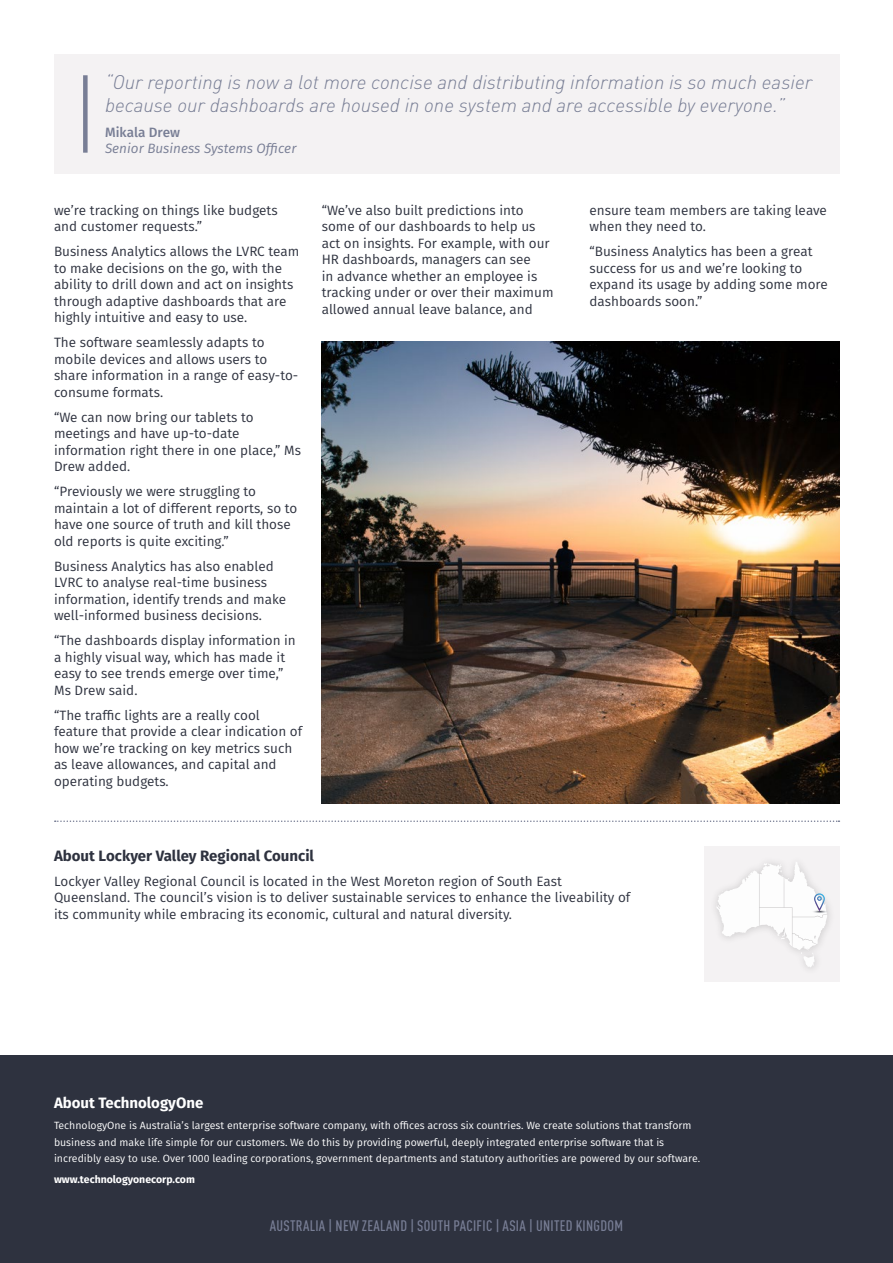
<style>
.page{position:relative;width:893px;height:1263px;background:#fff}
.page>*{position:absolute;margin:0;border:0;box-sizing:border-box;transform-origin:0 0}
.Quote_text{font:italic 300 19.5px/22.5px "DIN Pro";color:#787e95}
.Starndard_paragraph{font:500 condensed 15px "DIN Pro";letter-spacing:.02em;color:#787e95}
.Heading_3{font:700 15px "Fira Sans";color:#2e323f}
.Starndard_paragraph-2{font:700 15px "Fira Sans";color:#fff}
.Starndard_paragraph-3{font:13.5px/16.5px "Fira Sans";color:#2e323f}
.Standard_italics_tex{font:italic 13.5px "Fira Sans";color:#787e95}
.Standard_text_bold{font:500 13.5px "Fira Sans";color:#787e95}
.t1{font:10.5px/16.5px "Fira Sans";color:#fff}
.t2{font:700 10.5px "Fira Sans";color:#fff}
</style>
<div class="page">
<div style="left:0;top:1055px;width:893px;height:208px;background:#2e323f"></div>
<div style="left:704px;top:847px;width:135px;height:135px;background:#f4f2f3"></div>
<svg style="left:716px;top:862px;width:113px;height:105px"></svg>
<div style="left:54px;top:54px;width:785px;height:120px;background:#f4f2f3"></div>
<div style="left:83px;top:75px;width:5px;height:78px;background:#787e95"></div>
<svg style="left:55px;top:820px;width:784px;height:2px"></svg>
<img style="left:322px;top:341px;width:517px;height:463px">
<p class="Quote_text" style="left:105px;top:69px;width:709px">“Our reporting is now a lot more concise and distributing information is so much easier because our dashboards are housed in one system and are accessible by everyone.”</p>
<p class="Standard_text_bold" style="left:105px;top:121px;width:77px">Mikala Drew</p>
<p class="Standard_italics_tex" style="left:105px;top:138px;width:193px">Senior Business Systems Officer</p>
<p class="Starndard_paragraph-3" style="left:54px;top:201px;width:225px">we’re tracking on things like budgets and customer requests.”</p>
<p class="Starndard_paragraph-3" style="left:54px;top:243px;width:247px">Business Analytics allows the LVRC team to make decisions on the go, with the ability to drill down and act on insights through adaptive dashboards that are highly intuitive and easy to use.</p>
<p class="Starndard_paragraph-3" style="left:54px;top:334px;width:246px">The software seamlessly adapts to mobile devices and allows users to share information in a range of easy-to&shy;consume formats.</p>
<p class="Starndard_paragraph-3" style="left:54px;top:408px;width:249px">“We can now bring our tablets to meetings and have up-to-date information right there in one place,” Ms<br>Drew added.</p>
<p class="Starndard_paragraph-3" style="left:54px;top:483px;width:245px">“Previously we were struggling to maintain a lot of different reports, so to have one source of truth and kill those old reports is quite exciting.”</p>
<p class="Starndard_paragraph-3" style="left:54px;top:557px;width:234px">Business Analytics has also enabled LVRC to analyse real-time business information, identify trends and make well-informed business decisions.</p>
<p class="Starndard_paragraph-3" style="left:54px;top:632px;width:243px">“The dashboards display information in a highly visual way, which has made it easy to see trends emerge over time,”<br>Ms Drew said.</p>
<p class="Starndard_paragraph-3" style="left:54px;top:706px;width:250px">“The traffic lights are a really cool feature that provide a clear indication of how we’re tracking on key metrics such as leave allowances, and capital and operating budgets.</p>
<p class="Starndard_paragraph-3" style="left:322px;top:201px;width:233px">“We’ve also built predictions into some of our dashboards to help us act on insights. For example, with our HR dashboards, managers can see<br>in advance whether an employee is tracking under or over their maximum allowed annual leave balance, and</p>
<p class="Starndard_paragraph-3" style="left:589px;top:201px;width:239px">ensure team members are taking leave when they need to.</p>
<p class="Starndard_paragraph-3" style="left:589px;top:243px;width:240px">“Business Analytics has been a great success for us and we’re looking to expand its usage by adding some more dashboards soon.”</p>
<p class="Heading_3" style="left:54px;top:843px;width:262px">About Lockyer Valley Regional Council</p>
<p class="Starndard_paragraph-3" style="left:54px;top:872px;width:578px">Lockyer Valley Regional Council is located in the West Moreton region of South East<br>Queensland. The council’s vision is to deliver sustainable services to enhance the liveability of its community while embracing its economic, cultural and natural diversity.</p>
<p class="Starndard_paragraph-2" style="left:54px;top:1090px;width:151px">About TechnologyOne</p>
<p class="t1" style="left:54px;top:1117px;width:648px">TechnologyOne is Australia’s largest enterprise software company, with offices across six countries. We create solutions that transform business and make life simple for our customers. We do this by providing powerful, deeply integrated enterprise software that is incredibly easy to use. Over 1000 leading corporations, government departments and statutory authorities are powered by our software.</p>
<p class="t2" style="left:54px;top:1170px;width:142px">www.technologyonecorp.com</p>
<p class="Starndard_paragraph" style="left:270px;top:1214px;width:355px">AUSTRALIA | NEW ZEALAND | SOUTH PACIFIC | ASIA | UNITED KINGDOM</p>
</div>
